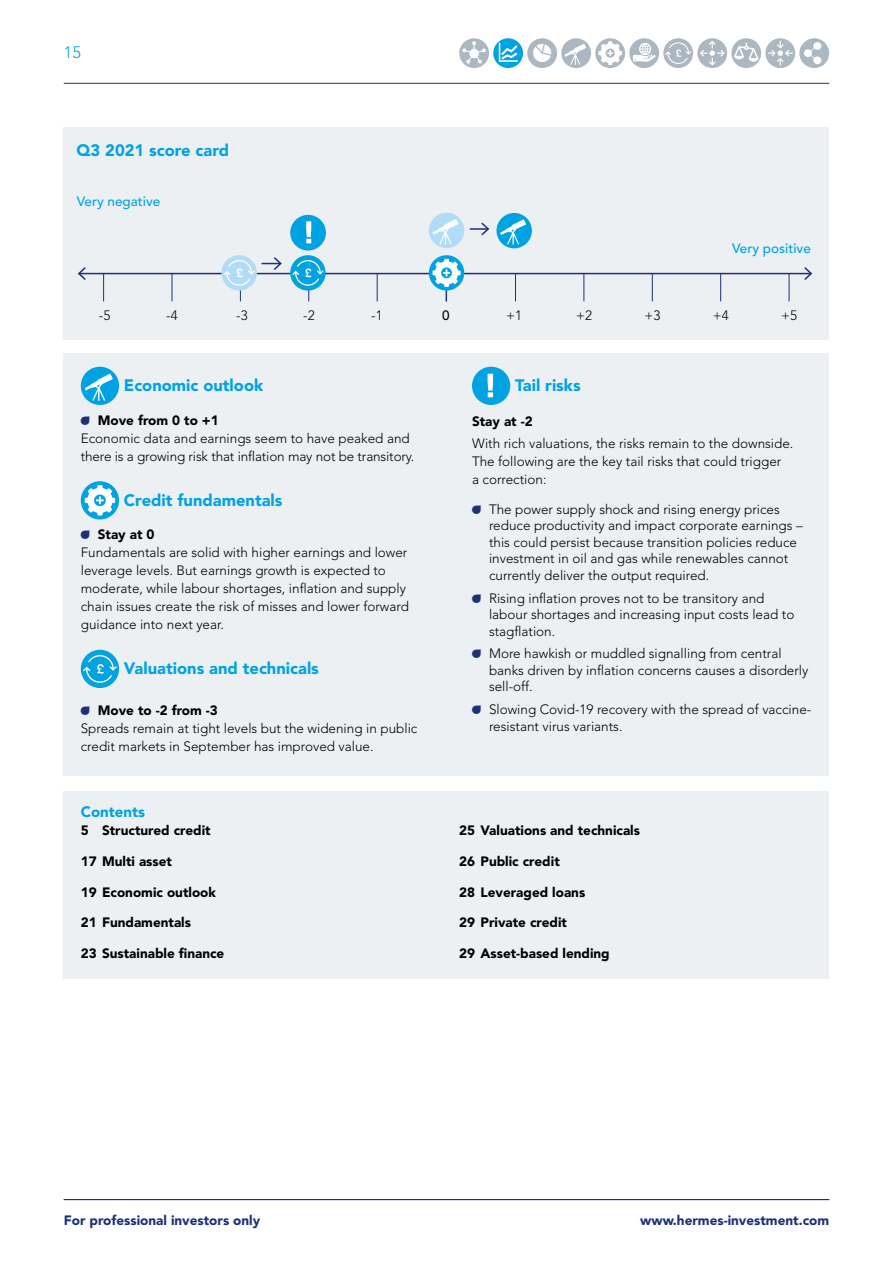
<style>
.page{position:relative;width:893px;height:1263px;background:#fff}
.page>*{position:absolute;margin:0;border:0;box-sizing:border-box;transform-origin:0 0}
.t1{font:900 16.5px "Avenir LT Std";color:#00a3e2}
.t2{font:300 16.5px "Avenir LT Std";color:#00a3e2}
.t3{font:900 15px "Avenir LT Std";color:#00a3e2}
.t4{font:300 13.5px/18px "Avenir LT Std";color:#000}
.t5{font:900 13.5px "Avenir LT Std";color:#000}
.t6{font:900 13.5px "Avenir LT Std";color:#1d3176}
.t7{font:500 13.5px "Avenir LT Std";color:#00a3e2}
.t8{font:500 13.5px "Avenir LT Std";color:#000}
.s1{font-family:"Droplets";font-weight:400;font-size:15px;color:#1d3176}
.s2{font-weight:900}
</style>
<div class="page">
<hr style="left:64px;top:83px;width:765px;height:1px;background:#1d3176">
<svg style="left:663px;top:38px;width:30px;height:30px"></svg>
<svg style="left:665px;top:42px;width:26px;height:22px"></svg>
<svg style="left:493px;top:38px;width:30px;height:30px"></svg>
<svg style="left:499px;top:43px;width:19px;height:19px"></svg>
<div style="left:595px;top:38px;width:30px;height:30px;background:#abb8c1;border-radius:50%"></div>
<svg style="left:598px;top:41px;width:24px;height:24px"></svg>
<div style="left:561px;top:38px;width:30px;height:30px;background:#abb8c1;border-radius:50%"></div>
<svg style="left:564px;top:44px;width:22px;height:21px"></svg>
<svg style="left:697px;top:38px;width:30px;height:30px"></svg>
<svg style="left:700px;top:41px;width:25px;height:25px"></svg>
<div style="left:731px;top:38px;width:30px;height:30px;background:#abb8c1;border-radius:50%"></div>
<svg style="left:734px;top:43px;width:25px;height:19px"></svg>
<svg style="left:765px;top:38px;width:30px;height:30px"></svg>
<svg style="left:768px;top:41px;width:25px;height:25px"></svg>
<div style="left:799px;top:38px;width:30px;height:30px;background:#abb8c1;border-radius:50%"></div>
<svg style="left:804px;top:42px;width:17px;height:22px"></svg>
<div style="left:527px;top:38px;width:30px;height:30px;background:#abb8c1;border-radius:50%"></div>
<svg style="left:533px;top:44px;width:19px;height:18px"></svg>
<div style="left:629px;top:38px;width:30px;height:30px;background:#abb8c1;border-radius:50%"></div>
<svg style="left:633px;top:43px;width:23px;height:19px"></svg>
<div style="left:459px;top:38px;width:30px;height:30px;background:#abb8c1;border-radius:50%"></div>
<svg style="left:462px;top:41px;width:24px;height:23px"></svg>
<div style="left:64px;top:128px;width:765px;height:212px;background:#edf0f3"></div>
<hr style="left:64px;top:1199px;width:765px;height:1px;background:#1d3176">
<hr style="left:79px;top:273px;width:732px;height:1px;background:#1d3176">
<svg style="left:78px;top:267px;width:9px;height:13px"></svg>
<svg style="left:803px;top:267px;width:10px;height:13px"></svg>
<svg style="left:789px;top:274px;width:1px;height:27px"></svg>
<svg style="left:103px;top:274px;width:1px;height:27px"></svg>
<svg style="left:172px;top:274px;width:1px;height:27px"></svg>
<svg style="left:515px;top:274px;width:1px;height:27px"></svg>
<svg style="left:584px;top:274px;width:1px;height:27px"></svg>
<svg style="left:652px;top:274px;width:1px;height:27px"></svg>
<svg style="left:377px;top:274px;width:1px;height:27px"></svg>
<svg style="left:720px;top:274px;width:1px;height:27px"></svg>
<svg style="left:290px;top:255px;width:36px;height:36px"></svg>
<svg style="left:292px;top:260px;width:32px;height:41px"></svg>
<div style="left:221px;top:255px;width:36px;height:36px;background:#b1dbf6;border-radius:50%"></div>
<svg style="left:224px;top:260px;width:31px;height:41px"></svg>
<div style="left:64px;top:353px;width:765px;height:422px;background:#edf0f3"></div>
<div style="left:64px;top:791px;width:765px;height:187px;background:#edf0f3"></div>
<div style="left:81px;top:367px;width:38px;height:38px;background:#00a3e2;border-radius:50%"></div>
<svg style="left:85px;top:373px;width:28px;height:28px"></svg>
<div style="left:81px;top:481px;width:38px;height:38px;background:#00a3e2;border-radius:50%"></div>
<svg style="left:85px;top:485px;width:30px;height:30px"></svg>
<div style="left:81px;top:650px;width:38px;height:38px;background:#00a3e2;border-radius:50%"></div>
<svg style="left:83px;top:655px;width:34px;height:28px"></svg>
<div style="left:472px;top:367px;width:38px;height:38px;background:#00a3e2;border-radius:50%"></div>
<svg style="left:488px;top:374px;width:5px;height:23px"></svg>
<div style="left:429px;top:213px;width:35px;height:35px;background:#b1dbf6;border-radius:50%"></div>
<svg style="left:432px;top:219px;width:27px;height:25px"></svg>
<svg style="left:470px;top:222px;width:19px;height:14px"></svg>
<svg style="left:262px;top:257px;width:20px;height:13px"></svg>
<div style="left:429px;top:255px;width:35px;height:36px;background:#00a3e2;border-radius:50%"></div>
<svg style="left:432px;top:259px;width:29px;height:42px"></svg>
<div style="left:290px;top:215px;width:36px;height:36px;background:#00a3e2;border-radius:50%"></div>
<svg style="left:306px;top:221px;width:5px;height:22px"></svg>
<div style="left:496px;top:213px;width:36px;height:35px;background:#00a3e2;border-radius:50%"></div>
<svg style="left:500px;top:219px;width:26px;height:26px"></svg>
<p class="t2" style="left:64px;top:42px;width:19px">15</p>
<p class="t1" style="left:77px;top:140px;width:154px">Q3 2021 score card</p>
<p class="t7" style="left:77px;top:193px;width:85px">Very negative</p>
<p class="t7" style="left:732px;top:241px;width:80px">Very positive</p>
<p class="t4" style="left:99px;top:306px;width:13px">-5</p>
<p class="t4" style="left:166px;top:306px;width:13px">-4</p>
<p class="t4" style="left:236px;top:306px;width:13px">-3</p>
<p class="t4" style="left:303px;top:306px;width:13px">-2</p>
<p class="t4" style="left:371px;top:306px;width:13px">-1</p>
<p class="t8" style="left:442px;top:307px;width:9px">0</p>
<p class="t4" style="left:506px;top:306px;width:18px">+1</p>
<p class="t4" style="left:576px;top:306px;width:18px">+2</p>
<p class="t4" style="left:644px;top:306px;width:18px">+3</p>
<p class="t4" style="left:713px;top:306px;width:18px">+4</p>
<p class="t4" style="left:781px;top:306px;width:18px">+5</p>
<p class="t1" style="left:124px;top:375px;width:141px">Economic outlook</p>
<p class="t4" style="left:81px;top:411px;width:335px"><span class="s1">A</span> <span class="s2">Move from 0 to +1<br></span>Economic data and earnings seem to have peaked and there is a growing risk that inflation may not be transitory.</p>
<p class="t1" style="left:124px;top:490px;width:160px">Credit fundamentals</p>
<p class="t4" style="left:81px;top:526px;width:330px"><span class="s1">A</span> <span class="s2">Stay at 0<br></span>Fundamentals are solid with higher earnings and lower leverage levels. But earnings growth is expected to moderate, while labour shortages, inflation and supply chain issues create the risk of misses and lower forward guidance into next year.</p>
<p class="t1" style="left:124px;top:658px;width:196px">Valuations and technicals</p>
<p class="t4" style="left:81px;top:702px;width:338px"><span class="s1">A</span> <span class="s2">Move to -2 from -3<br></span>Spreads remain at tight levels but the widening in public credit markets in September has improved value.</p>
<p class="t3" style="left:81px;top:803px;width:66px">Contents</p>
<p class="t5" style="left:81px;top:822px;width:132px">5 Structured credit</p>
<p class="t5" style="left:81px;top:853px;width:93px">17 Multi asset</p>
<p class="t5" style="left:81px;top:884px;width:137px">19 Economic outlook</p>
<p class="t5" style="left:81px;top:914px;width:112px">21 Fundamentals</p>
<p class="t5" style="left:81px;top:945px;width:145px">23 Sustainable finance</p>
<p class="t1" style="left:515px;top:375px;width:67px">Tail risks</p>
<p class="t5" style="left:472px;top:413px;width:62px">Stay at -2</p>
<p class="t4" style="left:472px;top:435px;width:323px">With rich valuations, the risks remain to the downside.<br>The following are the key tail risks that could trigger<br>a correction:</p>
<p class="t4" style="left:489px;top:501px;width:315px;line-height:16.5px;text-indent:-17px"><span class="s1">A</span> The power supply shock and rising energy prices reduce productivity and impact corporate earnings – this could persist because transition policies reduce investment in oil and gas while renewables cannot currently deliver the output required.</p>
<p class="t4" style="left:489px;top:590px;width:307px;line-height:16.5px;text-indent:-17px"><span class="s1">A</span> Rising inflation proves not to be transitory and labour shortages and increasing input costs lead to stagflation.</p>
<p class="t4" style="left:489px;top:646px;width:321px;line-height:16.5px;text-indent:-17px"><span class="s1">A</span> More hawkish or muddled signalling from central banks driven by inflation concerns causes a disorderly sell-off.</p>
<p class="t4" style="left:489px;top:701px;width:324px;line-height:16.5px;text-indent:-17px"><span class="s1">A</span> Slowing Covid-19 recovery with the spread of vaccine&shy;resistant virus variants.</p>
<p class="t5" style="left:459px;top:822px;width:182px">25 Valuations and technicals</p>
<p class="t5" style="left:459px;top:853px;width:102px">26 Public credit</p>
<p class="t5" style="left:459px;top:884px;width:128px">28 Leveraged loans</p>
<p class="t5" style="left:459px;top:914px;width:109px">29 Private credit</p>
<p class="t5" style="left:459px;top:945px;width:152px">29 Asset-based lending</p>
<p class="t6" style="left:64px;top:1212px;width:198px">For professional investors only</p>
<p class="t6" style="left:640px;top:1212px;width:190px">www.hermes-investment.com</p>
</div>
